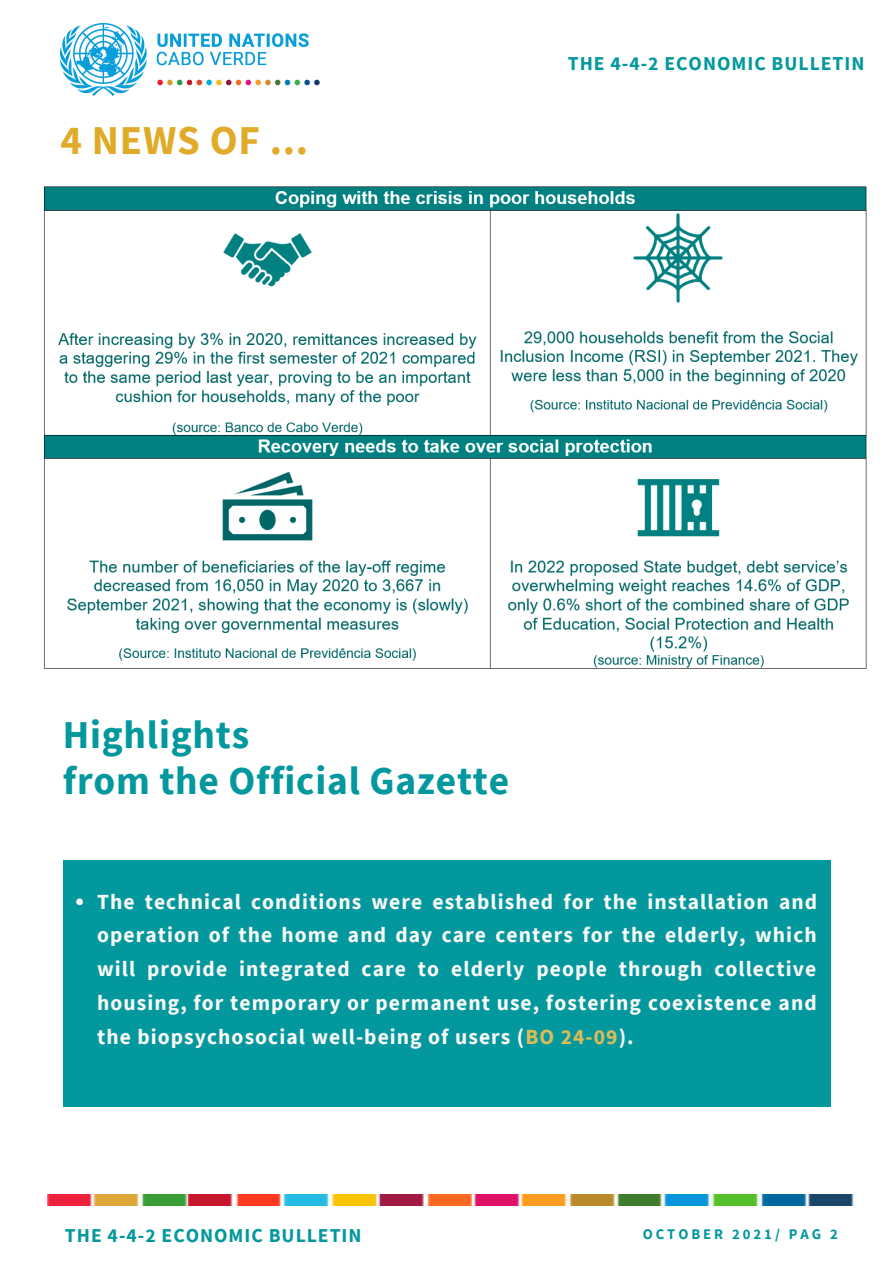
<style>
.page{position:relative;width:894px;height:1264px;background:#fff}
.page>*{position:absolute;margin:0;border:0;box-sizing:border-box;transform-origin:0 0}
.t1{font:700 40.95px "Source Sans Pro";letter-spacing:.02em;color:#dfab29}
.t2{font:700 39.45px "Source Sans Pro";letter-spacing:.02em;color:#03989e}
.t3{font:700 21.6px/33.8px "Source Sans Pro";letter-spacing:.05em;color:#f9f9f7;text-align:justify}
.t4{font:700 19.65px "Source Sans Pro";letter-spacing:.05em;color:#03989e}
.t5{font:700 14.7px "Source Sans Pro";letter-spacing:.2em;color:#03989e}
.s1{color:#ddbc57}
</style>
<div class="page">
<div style="left:63px;top:860px;width:767px;height:246px;background:#03989e"></div>
<img style="left:47px;top:1194px;width:807px;height:11px">
<img style="left:60px;top:23px;width:260px;height:72px">
<img style="left:44px;top:186px;width:823px;height:483px">
<svg style="left:76px;top:898px;width:7px;height:7px"></svg>
<p class="t1" style="left:60px;top:113px;width:249px">4 NEWS OF ...</p>
<p class="t4" style="left:567px;top:51px;width:298px">THE 4-4-2 ECONOMIC BULLETIN</p>
<p class="t2" style="left:63px;top:709px;width:188px">Highlights</p>
<p class="t2" style="left:63px;top:755px;width:448px">from the Official Gazette</p>
<p class="t3" style="left:97px;top:884px;width:721px">The technical conditions were established for the installation and operation of the home and day care centers for the elderly, which will provide integrated care to elderly people through collective housing, for temporary or permanent use, fostering coexistence and the biopsychosocial well-being of users (<span class="s1">BO 24-09</span>).</p>
<p class="t4" style="left:65px;top:1222px;width:298px">THE 4-4-2 ECONOMIC BULLETIN</p>
<p class="t5" style="left:642px;top:1224px;width:197px">OCTOBER 2021/ PAG 2</p>
</div>
